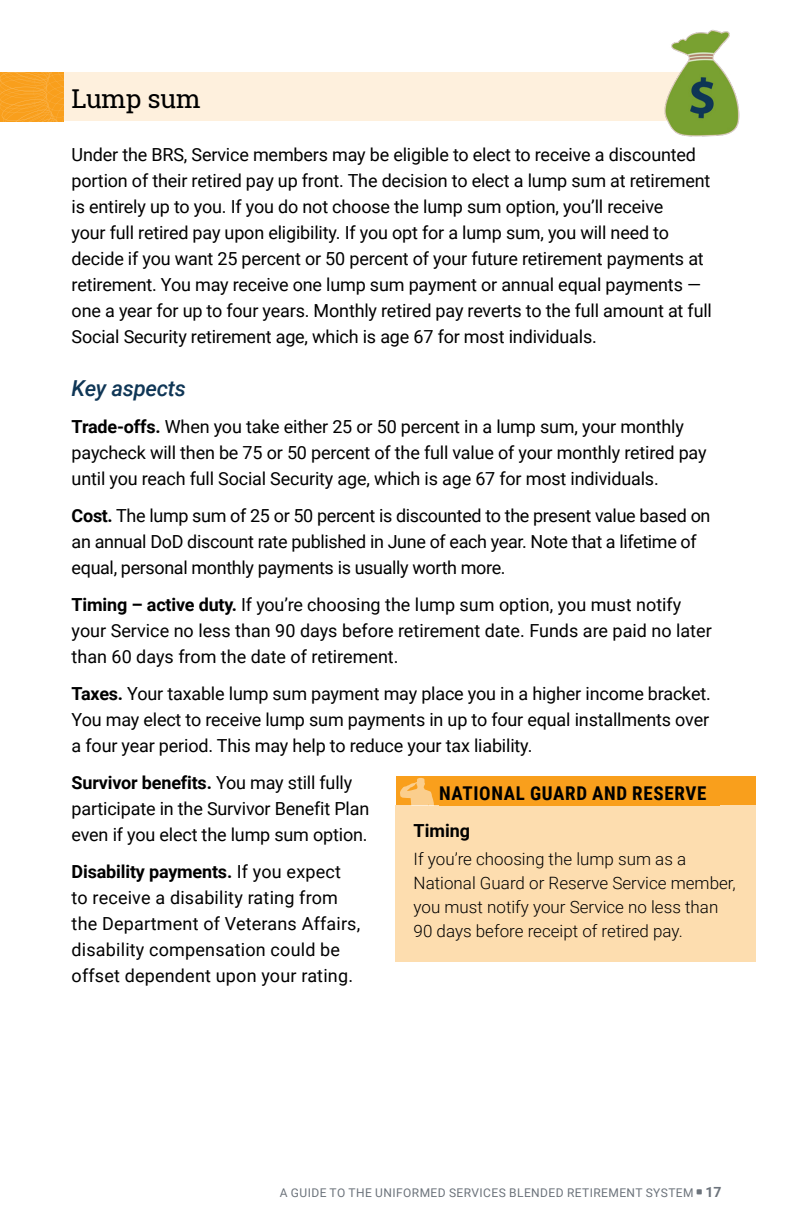
<style>
.page{position:relative;width:792px;height:1224px;background:#fff}
.page>*{position:absolute;margin:0;border:0;box-sizing:border-box;transform-origin:0 0}
.t1{font:26px "Roboto Slab";letter-spacing:-.01em;color:#000}
.t2{font:italic 500 22px "Roboto";letter-spacing:-.01em;color:#0f3656}
.t3{font:700 19px "Roboto Condensed";letter-spacing:.035em;color:#000}
.t4{font:18px/26px "Roboto";letter-spacing:-.01em;color:#000}
.t5{font:18px/26px "Roboto";letter-spacing:.01em;color:#000}
.t6{font:700 18px "Roboto";color:#000}
.t7{font:300 17px/24px "Roboto";color:#000}
.t8{font:12px "Roboto";letter-spacing:.035em;color:#6c737b}
.s1{font-weight:700}
.s2{font-weight:700;font-size:14px}
</style>
<div class="page">
<div style="left:64px;top:72px;width:621px;height:49px;background:#fef0dd"></div>
<svg style="left:0;top:72px;width:64px;height:50px;background:#f9a224"></svg>
<img style="left:664px;top:29px;width:76px;height:108px">
<div style="left:396px;top:805px;width:360px;height:157px;background:#fdddaf"></div>
<div style="left:396px;top:776px;width:360px;height:29px;background:#f99f1c"></div>
<svg style="left:400px;top:777px;width:34px;height:28px"></svg>
<h2 class="t1" style="left:72px;top:80px;width:130px">Lump sum</h2>
<p class="t4" style="left:72px;top:141px;width:642px">Under the BRS, Service members may be eligible to elect to receive a discounted portion of their retired pay up front. The decision to elect a lump sum at retirement is entirely up to you. If you do not choose the lump sum option, you’ll receive<br>your full retired pay upon eligibility. If you opt for a lump sum, you will need to decide if you want 25 percent or 50 percent of your future retirement payments at retirement. You may receive one lump sum payment or annual equal payments — one a year for up to four years. Monthly retired pay reverts to the full amount at full Social Security retirement age, which is age 67 for most individuals.</p>
<h3 class="t2" style="left:72px;top:372px;width:116px">Key aspects</h3>
<p class="t4" style="left:72px;top:413px;width:637px"><span class="s1">Trade-offs.</span> When you take either 25 or 50 percent in a lump sum, your monthly paycheck will then be 75 or 50 percent of the full value of your monthly retired pay until you reach full Social Security age, which is age 67 for most individuals.</p>
<p class="t4" style="left:72px;top:502px;width:640px"><span class="s1">Cost.</span> The lump sum of 25 or 50 percent is discounted to the present value based on an annual DoD discount rate published in June of each year. Note that a lifetime of equal, personal monthly payments is usually worth more.</p>
<p class="t4" style="left:72px;top:591px;width:642px"><span class="s1">Timing – active duty.</span> If you’re choosing the lump sum option, you must notify your Service no less than 90 days before retirement date. Funds are paid no later than 60 days from the date of retirement.</p>
<p class="t4" style="left:72px;top:680px;width:641px;text-align:justify"><span class="s1">Taxes.</span> Your taxable lump sum payment may place you in a higher income bracket.<br>You may elect to receive lump sum payments in up to four equal installments over a four year period. This may help to reduce your tax liability.</p>
<p class="t4" style="left:72px;top:769px;width:299px"><span class="s1">Survivor benefits.</span> You may still fully participate in the Survivor Benefit Plan even if you elect the lump sum option.</p>
<p class="t5" style="left:72px;top:858px;width:290px"><span class="s1">Disability payments.</span> If you expect to receive a disability rating from the Department of Veterans Affairs, disability compensation could be offset dependent upon your rating.</p>
<p class="t3" style="left:439px;top:780px;width:269px">NATIONAL GUARD AND RESERVE</p>
<p class="t6" style="left:414px;top:818px;width:58px">Timing</p>
<p class="t7" style="left:414px;top:846px;width:324px">If you’re choosing the lump sum as a National Guard or Reserve Service member, you must notify your Service no less than 90 days before receipt of retired pay.</p>
<p class="t8" style="left:280px;top:1184px;width:443px">A GUIDE TO THE UNIFORMED SERVICES BLENDED RETIREMENT SYSTEM <span class="s2">17</span></p>
</div>
